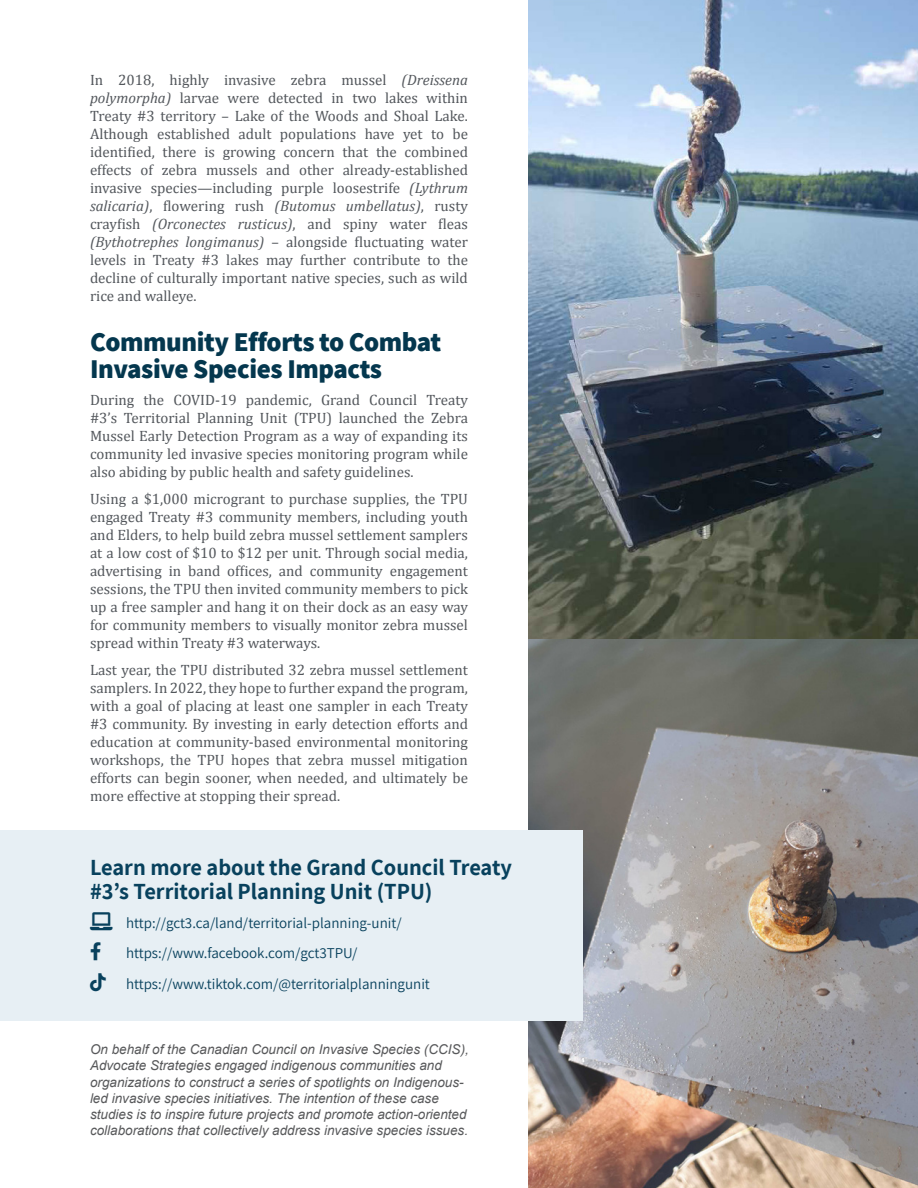
<style>
.page{position:relative;width:918px;height:1188px;background:#fff}
.page>*{position:absolute;margin:0;border:0;box-sizing:border-box;transform-origin:0 0}
.t1{font:800 27px/27px "Assistant";letter-spacing:-.015em;color:#04374e}
.t2{font:700 22.5px/24px "Assistant";color:#08415d}
.body_copy{font:15px/18px "Cambria";color:#53575c;text-align:justify}
.Main_Body_Text{font:15px "Assistant";color:#08415d}
.Small_Print{font:italic 13.5px/16.2px "Arial";color:#58595b}
.s1{font-style:italic}
</style>
<div class="page">
<img style="left:529px;top:0;width:389px;height:1188px">
<div style="left:0;top:830px;width:583px;height:190px;background:#e7eff4"></div>
<p class="body_copy" style="left:90px;top:71px;width:380px">In 2018, highly invasive zebra mussel <span class="s1">(Dreissena polymorpha)</span> larvae were detected in two lakes within Treaty #3 territory – Lake of the Woods and Shoal Lake.<br>Although established adult populations have yet to be identified, there is growing concern that the combined effects of zebra mussels and other already-established invasive species—including purple loosestrife <span class="s1">(Lythrum salicaria)</span>, flowering rush <span class="s1">(Butomus umbellatus)</span>, rusty crayfish <span class="s1">(Orconectes rusticus)</span>, and spiny water fleas <span class="s1">(Bythotrephes longimanus)</span> – alongside fluctuating water levels in Treaty #3 lakes may further contribute to the decline of culturally important native species, such as wild rice and walleye.</p>
<h2 class="t1" style="left:90px;top:328px;width:353px">Community Efforts to Combat<br>Invasive Species Impacts</h2>
<p class="body_copy" style="left:90px;top:391px;width:379px">During the COVID-19 pandemic, Grand Council Treaty #3’s Territorial Planning Unit (TPU) launched the Zebra Mussel Early Detection Program as a way of expanding its community led invasive species monitoring program while also abiding by public health and safety guidelines.</p>
<p class="body_copy" style="left:90px;top:490px;width:380px">Using a $1,000 microgrant to purchase supplies, the TPU engaged Treaty #3 community members, including youth and Elders, to help build zebra mussel settlement samplers at a low cost of $10 to $12 per unit. Through social media, advertising in band offices, and community engagement sessions, the TPU then invited community members to pick up a free sampler and hang it on their dock as an easy way for community members to visually monitor zebra mussel spread within Treaty #3 waterways.</p>
<p class="body_copy" style="left:90px;top:661px;width:380px">Last year, the TPU distributed 32 zebra mussel settlement samplers. In 2022, they hope to further expand the program, with a goal of placing at least one sampler in each Treaty #3 community. By investing in early detection efforts and education at community-based environmental monitoring workshops, the TPU hopes that zebra mussel mitigation efforts can begin sooner, when needed, and ultimately be more effective at stopping their spread.</p>
<h3 class="t2" style="left:90px;top:855px;width:424px">Learn more about the Grand Council Treaty #3’s Territorial Planning Unit (TPU)</h3>
<p class="Main_Body_Text" style="left:90px;top:912px;width:313px">●▼□ http://gct3.ca/land/territorial-planning-unit/</p>
<p class="Main_Body_Text" style="left:126px;top:943px;width:233px">https://www.facebook.com/gct3TPU/</p>
<p class="Main_Body_Text" style="left:90px;top:974px;width:341px">▼▼□ https://www.tiktok.com/@territorialplanningunit</p>
<p class="Small_Print" style="left:90px;top:1042px;width:380px">On behalf of the Canadian Council on Invasive Species (CCIS), Advocate Strategies engaged indigenous communities and organizations to construct a series of spotlights on Indigenous&shy;led invasive species initiatives. The intention of these case studies is to inspire future projects and promote action-oriented collaborations that collectively address invasive species issues.</p>
</div>
